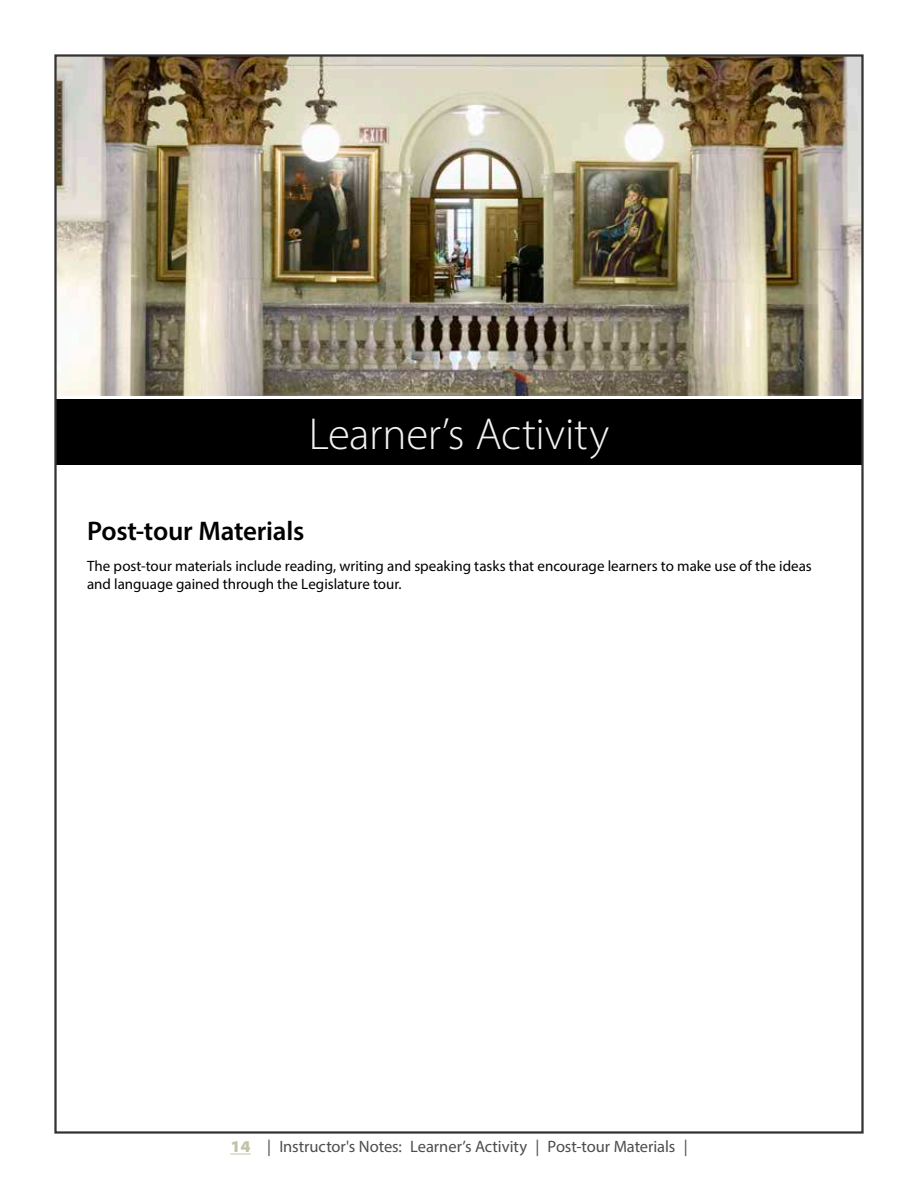
<style>
.page{position:relative;width:918px;height:1188px;background:#fff}
.page>*{position:absolute;margin:0;border:0;box-sizing:border-box;transform-origin:0 0}
.t1{font:300 45px "Myriad Pro";letter-spacing:-.005em;color:#f2f2f2}
.t2{font:600 27px "Myriad Pro";letter-spacing:-.01em;color:#000}
.t3{font:16.5px "Myriad Pro";letter-spacing:-.005em;color:#4d4d4d}
.t4{font:15px/18px "Myriad Pro";color:#000}
.s1{font-weight:900;font-stretch:semi-expanded;color:#c3c2a8}
</style>
<div class="page">
<svg style="left:230px;top:1154px;width:21px;height:1px"></svg>
<img style="left:57px;top:57px;width:804px;height:339px">
<div style="left:56px;top:399px;width:806px;height:66px;background:#000"></div>
<h1 class="t1" style="left:309px;top:407px;width:302px">Learner’s Activity</h1>
<h2 class="t2" style="left:87px;top:513px;width:219px">Post-tour Materials</h2>
<p class="t4" style="left:87px;top:557px;width:726px">The post-tour materials include reading, writing and speaking tasks that encourage learners to make use of the ideas and language gained through the Legislature tour.</p>
<p class="t3" style="left:230px;top:1137px;width:459px"><span class="s1">14</span> | Instructor's Notes: Learner’s Activity | Post-tour Materials |</p>
</div>
